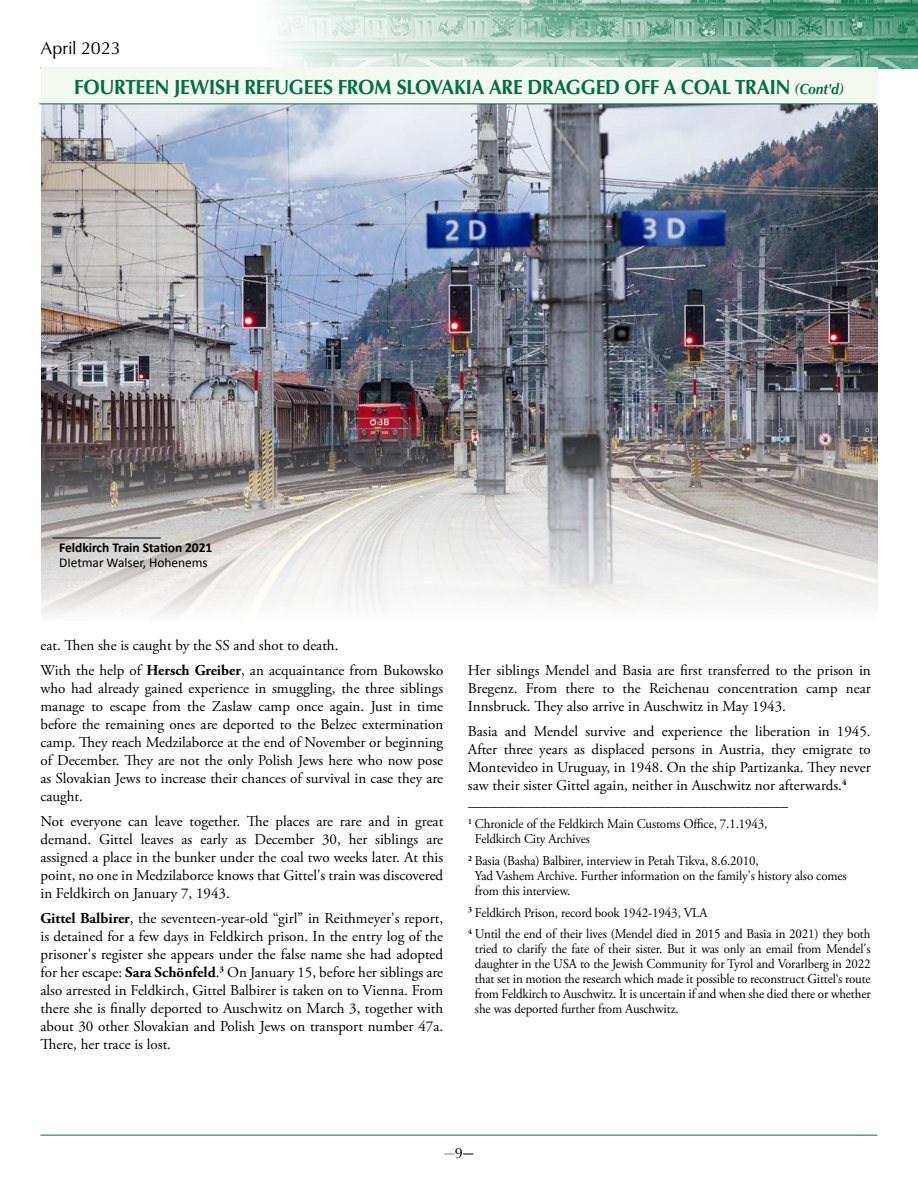
<style>
.page{position:relative;width:918px;height:1188px;background:#fff}
.page>*{position:absolute;margin:0;border:0;box-sizing:border-box;transform-origin:0 0}
.t1{font:700 21px "Classico URW";letter-spacing:-.01em;color:#006f43;scale:.93 1}
.t2{font:18px "Classico URW";color:#000}
.t3{font:15px/18px "Adobe Garamond Pro";color:#000;text-align:justify}
.t4{font:15px "Classico URW";color:#000}
.t5{font:13.5px/15px "Adobe Garamond Pro";letter-spacing:-.01em;color:#000;scale:.96 1}
.t6{font:700 13.5px "Calibri";letter-spacing:-.005em;color:#000}
.t7{font:13.5px "Calibri";letter-spacing:-.005em;color:#000}
.s1{font-style:italic;font-size:15px}
.s2{font-weight:700}
.s3{color:#808285}
</style>
<div class="page">
<hr style="left:40px;top:67px;width:878px;height:1px;background:#808285">
<img style="left:262px;top:0;width:656px;height:68px">
<img style="left:41px;top:104px;width:836px;height:511px">
<div style="left:41px;top:68px;width:837px;height:36px;background:#f3f8f1"></div>
<hr style="left:40px;top:1135px;width:838px;height:1px;background:#006f43">
<hr style="left:39px;top:104px;width:837px;height:1px;background:#006f43">
<hr style="left:53px;top:538px;width:108px;height:1px;background:#000">
<p class="t2" style="left:40px;top:34px;width:82px">April 2023</p>
<h1 class="t1" style="left:74px;top:72px;width:829px">FOURTEEN JEWISH REFUGEES FROM SLOVAKIA ARE DRAGGED OFF A COAL TRAIN <span class="s1">(Cont'd)</span></h1>
<p class="t6" style="left:59px;top:539px;width:155px">Feldkirch Train Station 2021</p>
<p class="t7" style="left:59px;top:554px;width:150px">DIetmar Walser, Hohenems</p>
<p class="t3" style="left:40px;top:634px;width:404px;line-height:24.8px">eat. Then she is caught by the SS and shot to death.<br>With the help of <span class="s2">Hersch Greiber</span>, an acquaintance from Bukowsko</p>
<p class="t3" style="left:40px;top:680px;width:404px">who had already gained experience in smuggling, the three siblings manage to escape from the Zaslaw camp once again. Just in time before the remaining ones are deported to the Belzec extermination camp. They reach Medzilaborce at the end of November or beginning of December. They are not the only Polish Jews here who now pose as Slovakian Jews to increase their chances of survival in case they are caught.</p>
<p class="t3" style="left:40px;top:813px;width:404px">Not everyone can leave together. The places are rare and in great demand. Gittel leaves as early as December 30, her siblings are assigned a place in the bunker under the coal two weeks later. At this point, no one in Medzilaborce knows that Gittel's train was discovered in Feldkirch on January 7, 1943.</p>
<p class="t3" style="left:40px;top:909px;width:404px"><span class="s2">Gittel Balbirer</span>, the seventeen-year-old “girl” in Reithmeyer's report, is detained for a few days in Feldkirch prison. In the entry log of the prisoner's register she appears under the false name she had adopted for her escape: <span class="s2">Sara Schönfeld</span>.<sup>3</sup> On January 15, before her siblings are also arrested in Feldkirch, Gittel Balbirer is taken on to Vienna. From there she is finally deported to Auschwitz on March 3, together with about 30 other Slovakian and Polish Jews on transport number 47a.<br>There, her trace is lost.</p>
<p class="t3" style="left:468px;top:662px;width:404px">Her siblings Mendel and Basia are first transferred to the prison in Bregenz. From there to the Reichenau concentration camp near Innsbruck. They also arrive in Auschwitz in May 1943.</p>
<p class="t3" style="left:468px;top:723px;width:404px">Basia and Mendel survive and experience the liberation in 1945.<br>After three years as displaced persons in Austria, they emigrate to Montevideo in Uruguay, in 1948. On the ship Partizanka. They never saw their sister Gittel again, neither in Auschwitz nor afterwards.<sup>4</sup></p>
<p class="t3" style="left:468px;top:793px;width:322px">____________________________________________</p>
<p class="t5" style="left:475px;top:817px;width:306px;text-indent:-7px"><sup>1</sup> Chronicle of the Feldkirch Main Customs Office, 7.1.1943,<br>Feldkirch City Archives</p>
<p class="t5" style="left:475px;top:854px;width:389px;text-indent:-7px"><sup>2</sup> Basia (Basha) Balbirer, interview in Petah Tikva, 8.6.2010,<br>Yad Vashem Archive. Further information on the family's history also comes from this interview.</p>
<p class="t5" style="left:468px;top:902px;width:421px;line-height:21.8px"><sup>3</sup> Feldkirch Prison, record book 1942-1943, VLA<br><sup>4</sup> Until the end of their lives (Mendel died in 2015 and Basia in 2021) they both</p>
<p class="t5" style="left:475px;top:942px;width:414px;text-align:justify">tried to clarify the fate of their sister. But it was only an email from Mendel's daughter in the USA to the Jewish Community for Tyrol and Vorarlberg in 2022 that set in motion the research which made it possible to reconstruct Gittel‘s route from Feldkirch to Auschwitz. It is uncertain if and when she died there or whether she was deported further from Auschwitz.</p>
<p class="t4" style="left:445px;top:1142px;width:30px"><span class="s3">—</span>9—</p>
</div>
